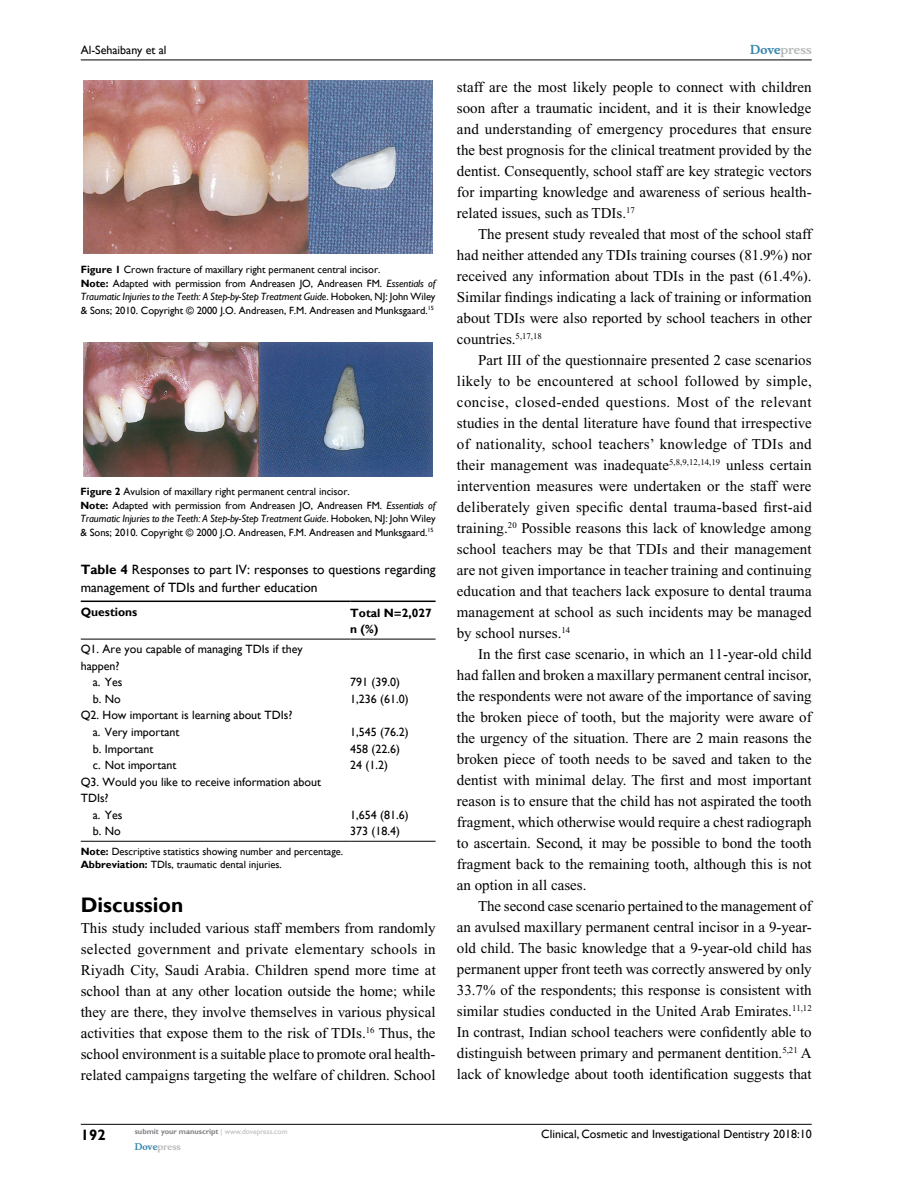
<style>
.page{position:relative;width:918px;height:1188px;background:#fff}
.page>*{position:absolute;margin:0;border:0;box-sizing:border-box;transform-origin:0 0}
.t1{font:700 21px "Gill Sans";color:#000}
.t2{font:15px/21px "Times New Roman";color:#000;text-align:justify}
.t3{font:700 15px "Gill Sans";color:#000}
.t4{font:13.5px/18px "Gill Sans";color:#000}
.t5{font:12px/16.5px "Gill Sans";color:#000}
.t6{font:700 12px/16.5px "Gill Sans";color:#000}
.t7{font:700 12px "Musee";color:#b8babc}
.t8{font:10.5px/13.5px "Gill Sans";letter-spacing:-.005em;color:#000}
.t9{font:700 9px "Musee";color:#b8babc}
.t10{font:700 7.5px "Gill Sans";color:#808285}
.s1{font-weight:700}
.s2{font-style:italic}
.s3{font-weight:400;color:#b8babc}
.s4{color:#3785ad}
</style>
<div class="page">
<hr style="left:81px;top:1124px;width:731px;height:1px;background:#000">
<hr style="left:81px;top:60px;width:731px;height:1px;background:#000">
<hr style="left:81px;top:601px;width:269px;height:1px;background:#000">
<hr style="left:350px;top:601px;width:86px;height:1px;background:#000">
<hr style="left:81px;top:639px;width:269px;height:1px;background:#000">
<hr style="left:350px;top:639px;width:86px;height:1px;background:#000">
<hr style="left:81px;top:841px;width:269px;height:1px;background:#000">
<hr style="left:350px;top:841px;width:86px;height:1px;background:#000">
<img style="left:84px;top:81px;width:349px;height:173px">
<img style="left:84px;top:343px;width:348px;height:133px">
<p class="t5" style="left:81px;top:42px;width:87px">Al-Sehaibany et al</p>
<p class="t8" style="left:81px;top:263px;width:356px"><span class="s1">Figure 1</span> Crown fracture of maxillary right permanent central incisor.<br><span class="s1">Note:</span> Adapted with permission from Andreasen JO, Andreasen FM. <span class="s2">Essentials of Traumatic Injuries to the Teeth: A Step-by-Step Treatment Guide</span>. Hoboken, NJ: John Wiley &amp; Sons; 2010. Copyright © 2000 J.O. Andreasen, F.M. Andreasen and Munksgaard.<sup>15</sup></p>
<p class="t8" style="left:81px;top:485px;width:357px"><span class="s1">Figure 2</span> Avulsion of maxillary right permanent central incisor.<br><span class="s1">Note:</span> Adapted with permission from Andreasen JO, Andreasen FM. <span class="s2">Essentials of Traumatic Injuries to the Teeth: A Step-by-Step Treatment Guide</span>. Hoboken, NJ: John Wiley &amp; Sons; 2010. Copyright © 2000 J.O. Andreasen, F.M. Andreasen and Munksgaard.<sup>15</sup></p>
<p class="t4" style="left:81px;top:561px;width:356px"><span class="s1">Table 4</span> Responses to part IV: responses to questions regarding management of TDIs and further education</p>
<p class="t6" style="left:81px;top:604px;width:58px">Questions</p>
<p class="t6" style="left:350px;top:605px;width:83px">Total N 2,027 n (%)</p>
<p class="t5" style="left:81px;top:641px;width:223px">Q1. Are you capable of managing TDIs if they</p>
<p class="t5" style="left:81px;top:658px;width:40px">happen?</p>
<p class="t5" style="left:93px;top:674px;width:31px">a. Yes</p>
<p class="t5" style="left:350px;top:674px;width:51px">791 (39.0)</p>
<p class="t5" style="left:93px;top:691px;width:29px">b. No</p>
<p class="t5" style="left:350px;top:691px;width:60px">1,236 (61.0)</p>
<p class="t5" style="left:93px;top:707px;width:201px;text-indent:-12px">Q2. How important is learning about TDIs? a. Very important</p>
<p class="t5" style="left:350px;top:724px;width:60px">1,545 (76.2)</p>
<p class="t5" style="left:93px;top:741px;width:62px">b. Important</p>
<p class="t5" style="left:350px;top:741px;width:51px">458 (22.6)</p>
<p class="t5" style="left:93px;top:757px;width:85px">c. Not important</p>
<p class="t5" style="left:350px;top:757px;width:39px">24 (1.2)</p>
<p class="t5" style="left:81px;top:774px;width:242px">Q3. Would you like to receive information about</p>
<p class="t5" style="left:81px;top:790px;width:29px">TDIs?</p>
<p class="t5" style="left:93px;top:807px;width:31px">a. Yes</p>
<p class="t5" style="left:350px;top:807px;width:60px">1,654 (81.6)</p>
<p class="t5" style="left:93px;top:823px;width:29px">b. No</p>
<p class="t5" style="left:350px;top:823px;width:51px">373 (18.4)</p>
<p class="t8" style="left:81px;top:844px;width:264px"><span class="s1">Note:</span> Descriptive statistics showing number and percentage.<br><span class="s1">Abbreviation:</span> TDIs, traumatic dental injuries.</p>
<h1 class="t1" style="left:81px;top:892px;width:104px">Discussion</h1>
<p class="t2" style="left:81px;top:917px;width:357px">This study included various staff members from randomly selected government and private elementary schools in Riyadh City, Saudi Arabia. Children spend more time at school than at any other location outside the home; while they are there, they involve themselves in various physical activities that expose them to the risk of TDIs.<sup>16</sup> Thus, the school environment is a suitable place to promote oral health&shy;related campaigns targeting the welfare of children. School</p>
<p class="t3" style="left:81px;top:1126px;width:26px">192</p>
<p class="t10" style="left:135px;top:1127px;width:154px">submit your manuscript <span class="s3">| www.dovepress.com</span></p>
<p class="t9" style="left:135px;top:1141px;width:48px"><span class="s4">Dove</span>press</p>
<p class="t7" style="left:750px;top:43px;width:63px"><span class="s4">Dove</span>press</p>
<p class="t2" style="left:457px;top:77px;width:357px">staff are the most likely people to connect with children soon after a traumatic incident, and it is their knowledge and understanding of emergency procedures that ensure the best prognosis for the clinical treatment provided by the dentist. Consequently, school staff are key strategic vectors for imparting knowledge and awareness of serious health&shy;related issues, such as TDIs.<sup>17</sup></p>
<p class="t2" style="left:457px;top:224px;width:356px;text-indent:21px">The present study revealed that most of the school staff had neither attended any TDIs training courses (81.9%) nor received any information about TDIs in the past (61.4%).<br>Similar findings indicating a lack of training or information about TDIs were also reported by school teachers in other countries.<sup>5,17,18</sup></p>
<p class="t2" style="left:457px;top:350px;width:357px;text-indent:21px">Part III of the questionnaire presented 2 case scenarios likely to be encountered at school followed by simple, concise, closed-ended questions. Most of the relevant studies in the dental literature have found that irrespective of nationality, school teachers’ knowledge of TDIs and their management was inadequate<sup>5,8,9,12,14,19</sup> unless certain intervention measures were undertaken or the staff were deliberately given specific dental trauma-based first-aid training.<sup>20</sup> Possible reasons this lack of knowledge among school teachers may be that TDIs and their management are not given importance in teacher training and continuing education and that teachers lack exposure to dental trauma management at school as such incidents may be managed by school nurses.<sup>14</sup></p>
<p class="t2" style="left:457px;top:644px;width:356px;text-indent:21px">In the first case scenario, in which an 11-year-old child had fallen and broken a maxillary permanent central incisor, the respondents were not aware of the importance of saving the broken piece of tooth, but the majority were aware of the urgency of the situation. There are 2 main reasons the broken piece of tooth needs to be saved and taken to the dentist with minimal delay. The first and most important reason is to ensure that the child has not aspirated the tooth fragment, which otherwise would require a chest radiograph to ascertain. Second, it may be possible to bond the tooth fragment back to the remaining tooth, although this is not an option in all cases.</p>
<p class="t2" style="left:457px;top:896px;width:356px;text-indent:21px">The second case scenario pertained to the management of an avulsed maxillary permanent central incisor in a 9-year&shy;old child. The basic knowledge that a 9-year-old child has permanent upper front teeth was correctly answered by only 33.7% of the respondents; this response is consistent with similar studies conducted in the United Arab Emirates.<sup>11,12<br></sup>In contrast, Indian school teachers were confidently able to distinguish between primary and permanent dentition.<sup>5,21</sup> A lack of knowledge about tooth identification suggests that</p>
<p class="t5" style="left:541px;top:1126px;width:272px">Clinical, Cosmetic and Investigational Dentistry 2018:10</p>
</div>
